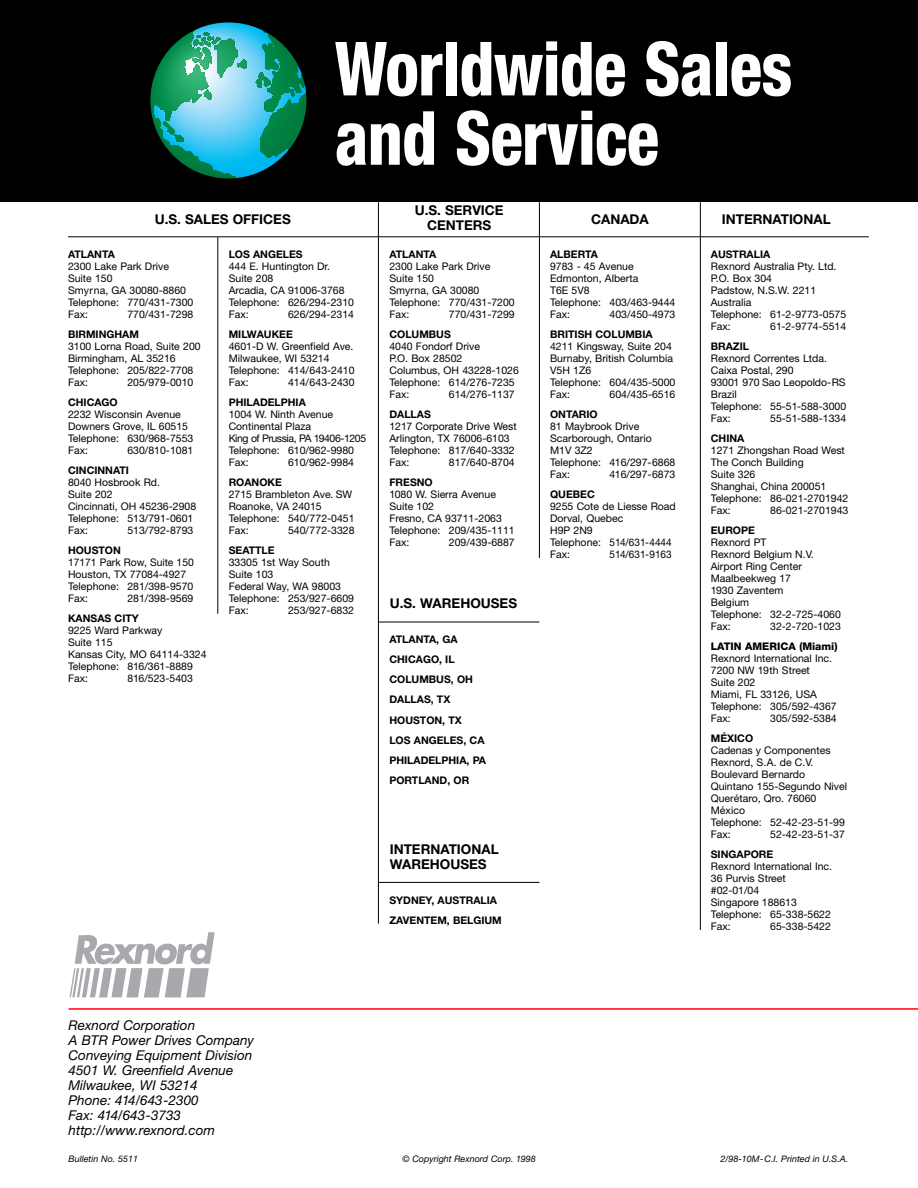
<style>
.page{position:relative;width:918px;height:1188px;background:#fff}
.page>*{position:absolute;margin:0;border:0;box-sizing:border-box;transform-origin:0 0}
.t1{font:800 condensed 74.85px/69.3px "Helvetica Neue";letter-spacing:-.01em;color:#fff;scale:.9 1}
.t2{font:italic 13.5px/15px "Helvetica Neue";color:#000}
.t3{font:700 13.5px/15px "Helvetica Neue";color:#000;text-align:center}
.t4{font:10.5px/12px "Helvetica Neue";color:#000}
.t5{font:700 10.5px/20.1px "Helvetica Neue";color:#000}
.t6{font:800 10.5px "Helvetica Neue";color:#000}
.t7{font:10.5px "Helvetica Neue";color:#000;scale:.95 1}
.t8{font:italic 9px "Helvetica Neue";color:#000}
</style>
<div class="page">
<hr style="left:69px;top:1008px;width:849px;height:2px;background:#ff000f">
<svg style="left:70px;top:932px;width:145px;height:66px"></svg>
<div style="left:0;top:0;width:918px;height:202px;background:#000"></div>
<svg style="left:150px;top:22px;width:157px;height:157px"></svg>
<hr style="left:68px;top:236px;width:801px;height:1px;background:#000">
<hr style="left:217px;top:237px;width:1px;height:377px;background:#000">
<hr style="left:539px;top:202px;width:1px;height:356px;background:#000">
<hr style="left:700px;top:202px;width:1px;height:728px;background:#000">
<hr style="left:378px;top:202px;width:1px;height:722px;background:#000">
<hr style="left:378px;top:622px;width:161px;height:1px;background:#000">
<hr style="left:378px;top:882px;width:161px;height:1px;background:#000">
<h1 class="t1" style="left:335px;top:41px;width:510px">Worldwide Sales and Service</h1>
<p class="t3" style="left:415px;top:204px;width:90px">U.S. SERVICE<br>CENTERS</p>
<p class="t3" style="left:155px;top:213px;width:138px">U.S. SALES OFFICES</p>
<p class="t3" style="left:591px;top:213px;width:59px">CANADA</p>
<p class="t3" style="left:722px;top:213px;width:110px">INTERNATIONAL</p>
<p class="t5" style="left:68px;top:245px;width:48px">ATLANTA</p>
<p class="t4" style="left:68px;top:261px;width:127px">2300 Lake Park Drive<br>Suite 150<br>Smyrna, GA 30080-8860<br>Telephone: 770/431-7300<br>Fax:</p>
<p class="t4" style="left:127px;top:309px;width:67px">770/431-7298</p>
<p class="t5" style="left:68px;top:325px;width:72px">BIRMINGHAM</p>
<p class="t4" style="left:68px;top:341px;width:134px">3100 Lorna Road, Suite 200<br>Birmingham, AL 35216<br>Telephone: 205/822-7708<br>Fax:</p>
<p class="t4" style="left:127px;top:377px;width:67px">205/979-0010</p>
<p class="t5" style="left:68px;top:393px;width:51px">CHICAGO</p>
<p class="t4" style="left:68px;top:409px;width:127px">2232 Wisconsin Avenue<br>Downers Grove, IL 60515<br>Telephone: 630/968-7553<br>Fax:</p>
<p class="t4" style="left:127px;top:445px;width:67px">630/810-1081</p>
<p class="t5" style="left:68px;top:461px;width:63px">CINCINNATI</p>
<p class="t4" style="left:68px;top:477px;width:130px">8040 Hosbrook Rd.<br>Suite 202<br>Cincinnati, OH 45236-2908<br>Telephone: 513/791-0601<br>Fax:</p>
<p class="t4" style="left:127px;top:525px;width:67px">513/792-8793</p>
<p class="t5" style="left:68px;top:541px;width:54px">HOUSTON</p>
<p class="t4" style="left:68px;top:557px;width:127px">17171 Park Row, Suite 150<br>Houston, TX 77084-4927<br>Telephone: 281/398-9570<br>Fax:</p>
<p class="t4" style="left:127px;top:593px;width:67px">281/398-9569</p>
<p class="t5" style="left:68px;top:609px;width:72px">KANSAS CITY</p>
<p class="t4" style="left:68px;top:625px;width:140px">9225 Ward Parkway<br>Suite 115<br>Kansas City, MO 64114-3324<br>Telephone: 816/361-8889<br>Fax:</p>
<p class="t4" style="left:127px;top:673px;width:67px">816/523-5403</p>
<p class="t5" style="left:229px;top:245px;width:76px">LOS ANGELES</p>
<p class="t4" style="left:229px;top:261px;width:127px">444 E. Huntington Dr.<br>Suite 208<br>Arcadia, CA 91006-3768<br>Telephone: 626/294-2310<br>Fax:</p>
<p class="t4" style="left:288px;top:309px;width:67px">626/294-2314</p>
<p class="t5" style="left:229px;top:325px;width:66px">MILWAUKEE</p>
<p class="t4" style="left:229px;top:341px;width:127px">4601-D W. Greenfield Ave.<br>Milwaukee, WI 53214<br>Telephone: 414/643-2410<br>Fax:</p>
<p class="t4" style="left:288px;top:377px;width:68px">414/643-2430</p>
<p class="t5" style="left:229px;top:393px;width:79px">PHILADELPHIA</p>
<p class="t4" style="left:229px;top:409px;width:139px">1004 W. Ninth Avenue<br>Continental Plaza<br>King of Prussia, PA 19406-1205<br>Telephone: 610/962-9980<br>Fax:</p>
<p class="t4" style="left:288px;top:457px;width:67px">610/962-9984</p>
<p class="t5" style="left:229px;top:473px;width:55px">ROANOKE</p>
<p class="t4" style="left:229px;top:489px;width:127px">2715 Brambleton Ave. SW<br>Roanoke, VA 24015<br>Telephone: 540/772-0451<br>Fax:</p>
<p class="t4" style="left:288px;top:525px;width:68px">540/772-3328</p>
<p class="t5" style="left:229px;top:541px;width:47px">SEATTLE</p>
<p class="t4" style="left:229px;top:557px;width:127px">33305 1st Way South<br>Suite 103<br>Federal Way, WA 98003<br>Telephone: 253/927-6609<br>Fax:</p>
<p class="t4" style="left:288px;top:605px;width:67px">253/927-6832</p>
<p class="t5" style="left:389px;top:245px;width:48px">ATLANTA</p>
<p class="t4" style="left:389px;top:261px;width:127px">2300 Lake Park Drive<br>Suite 150<br>Smyrna, GA 30080<br>Telephone: 770/431-7200<br>Fax:</p>
<p class="t4" style="left:449px;top:309px;width:67px">770/431-7299</p>
<p class="t5" style="left:389px;top:325px;width:63px">COLUMBUS</p>
<p class="t4" style="left:389px;top:341px;width:131px">4040 Fondorf Drive<br>P.O. Box 28502<br>Columbus, OH 43228-1026<br>Telephone: 614/276-7235<br>Fax:</p>
<p class="t4" style="left:449px;top:389px;width:67px">614/276-1137</p>
<p class="t5" style="left:389px;top:405px;width:43px">DALLAS</p>
<p class="t4" style="left:389px;top:421px;width:129px">1217 Corporate Drive West<br>Arlington, TX 76006-6103<br>Telephone: 817/640-3332<br>Fax:</p>
<p class="t4" style="left:449px;top:457px;width:67px">817/640-8704</p>
<p class="t5" style="left:389px;top:473px;width:45px">FRESNO</p>
<p class="t4" style="left:389px;top:489px;width:127px">1080 W. Sierra Avenue<br>Suite 102<br>Fresno, CA 93711-2063<br>Telephone: 209/435-1111<br>Fax:</p>
<p class="t4" style="left:449px;top:537px;width:67px">209/439-6887</p>
<p class="t3" style="left:390px;top:597px;width:129px">U.S. WAREHOUSES</p>
<p class="t5" style="left:389px;top:630px;width:98px">ATLANTA, GA<br>CHICAGO, IL<br>COLUMBUS, OH<br>DALLAS, TX<br>HOUSTON, TX<br>LOS ANGELES, CA<br>PHILADELPHIA, PA<br>PORTLAND, OR</p>
<p class="t3" style="left:390px;top:843px;width:110px;text-align:left">INTERNATIONAL<br>WAREHOUSES</p>
<p class="t5" style="left:389px;top:891px;width:114px">SYDNEY, AUSTRALIA<br>ZAVENTEM, BELGIUM</p>
<p class="t5" style="left:550px;top:245px;width:49px">ALBERTA</p>
<p class="t4" style="left:550px;top:261px;width:127px">9783 - 45 Avenue<br>Edmonton, Alberta<br>T6E 5V8<br>Telephone: 403/463-9444<br>Fax:</p>
<p class="t4" style="left:610px;top:309px;width:67px">403/450-4973</p>
<p class="t5" style="left:550px;top:325px;width:104px">BRITISH COLUMBIA</p>
<p class="t4" style="left:550px;top:341px;width:127px">4211 Kingsway, Suite 204<br>Burnaby, British Columbia<br>V5H 1Z6<br>Telephone: 604/435-5000<br>Fax:</p>
<p class="t4" style="left:610px;top:389px;width:67px">604/435-6516</p>
<p class="t5" style="left:550px;top:405px;width:49px">ONTARIO</p>
<p class="t4" style="left:550px;top:421px;width:127px">81 Maybrook Drive<br>Scarborough, Ontario<br>M1V 3Z2<br>Telephone: 416/297-6868<br>Fax:</p>
<p class="t4" style="left:610px;top:469px;width:67px">416/297-6873</p>
<p class="t5" style="left:550px;top:485px;width:46px">QUEBEC</p>
<p class="t4" style="left:550px;top:501px;width:127px">9255 Cote de Liesse Road<br>Dorval, Quebec<br>H9P 2N9<br>Telephone: 514/631-4444<br>Fax:</p>
<p class="t7" style="left:610px;top:551px;width:67px">514/631-9163</p>
<p class="t5" style="left:711px;top:245px;width:61px">AUSTRALIA</p>
<p class="t4" style="left:711px;top:261px;width:137px">Rexnord Australia Pty. Ltd.<br>P.O. Box 304<br>Padstow, N.S.W. 2211<br>Australia<br>Telephone: 61-2-9773-0575<br>Fax:</p>
<p class="t4" style="left:770px;top:321px;width:77px">61-2-9774-5514</p>
<p class="t5" style="left:711px;top:337px;width:40px">BRAZIL</p>
<p class="t4" style="left:711px;top:353px;width:137px">Rexnord Correntes Ltda.<br>Caixa Postal, 290<br>93001 970 Sao Leopoldo-RS<br>Brazil<br>Telephone: 55-51-588-3000<br>Fax:</p>
<p class="t4" style="left:770px;top:413px;width:77px">55-51-588-1334</p>
<p class="t5" style="left:711px;top:429px;width:35px">CHINA</p>
<p class="t4" style="left:711px;top:445px;width:139px">1271 Zhongshan Road West<br>The Conch Building<br>Suite 326<br>Shanghai, China 200051<br>Telephone: 86-021-2701942<br>Fax:</p>
<p class="t4" style="left:770px;top:505px;width:80px">86-021-2701943</p>
<p class="t5" style="left:711px;top:521px;width:46px">EUROPE</p>
<p class="t4" style="left:711px;top:537px;width:132px">Rexnord PT<br>Rexnord Belgium N.V.<br>Airport Ring Center<br>Maalbeekweg 17<br>1930 Zaventem<br>Belgium<br>Telephone: 32-2-725-4060<br>Fax:</p>
<p class="t4" style="left:770px;top:621px;width:72px">32-2-720-1023</p>
<p class="t6" style="left:711px;top:643px;width:128px">LATIN AMERICA (Miami)</p>
<p class="t4" style="left:711px;top:653px;width:127px">Rexnord International Inc.<br>7200 NW 19th Street<br>Suite 202<br>Miami, FL 33126, USA<br>Telephone: 305/592-4367<br>Fax:</p>
<p class="t4" style="left:770px;top:713px;width:68px">305/592-5384</p>
<p class="t5" style="left:711px;top:729px;width:44px">MÉXICO</p>
<p class="t4" style="left:711px;top:746px;width:138px">Cadenas y Componentes<br>Rexnord, S.A. de C.V.<br>Boulevard Bernardo<br>Quintano 155-Segundo Nivel<br>Querétaro, Qro. 76060<br>México<br>Telephone: 52-42-23-51-99<br>Fax:</p>
<p class="t4" style="left:770px;top:830px;width:76px">52-42-23-51-37</p>
<p class="t5" style="left:711px;top:845px;width:64px">SINGAPORE</p>
<p class="t4" style="left:711px;top:862px;width:123px">Rexnord International Inc.<br>36 Purvis Street #02-01/04<br>Singapore 188613<br>Telephone: 65-338-5622<br>Fax:</p>
<p class="t4" style="left:770px;top:922px;width:62px">65-338-5422</p>
<p class="t2" style="left:69px;top:1019px;width:187px">Rexnord Corporation<br>A BTR Power Drives Company<br>Conveying Equipment Division<br>4501 W. Greenfield Avenue<br>Milwaukee, WI 53214<br>Phone: 414/643-2300<br>Fax: 414/643-3733 http://www.rexnord.com</p>
<p class="t8" style="left:69px;top:1155px;width:71px">Bulletin No. 5511</p>
<p class="t8" style="left:402px;top:1155px;width:135px">© Copyright Rexnord Corp. 1998</p>
<p class="t8" style="left:720px;top:1155px;width:129px">2/98-10M-C.I. Printed in U.S.A.</p>
</div>
